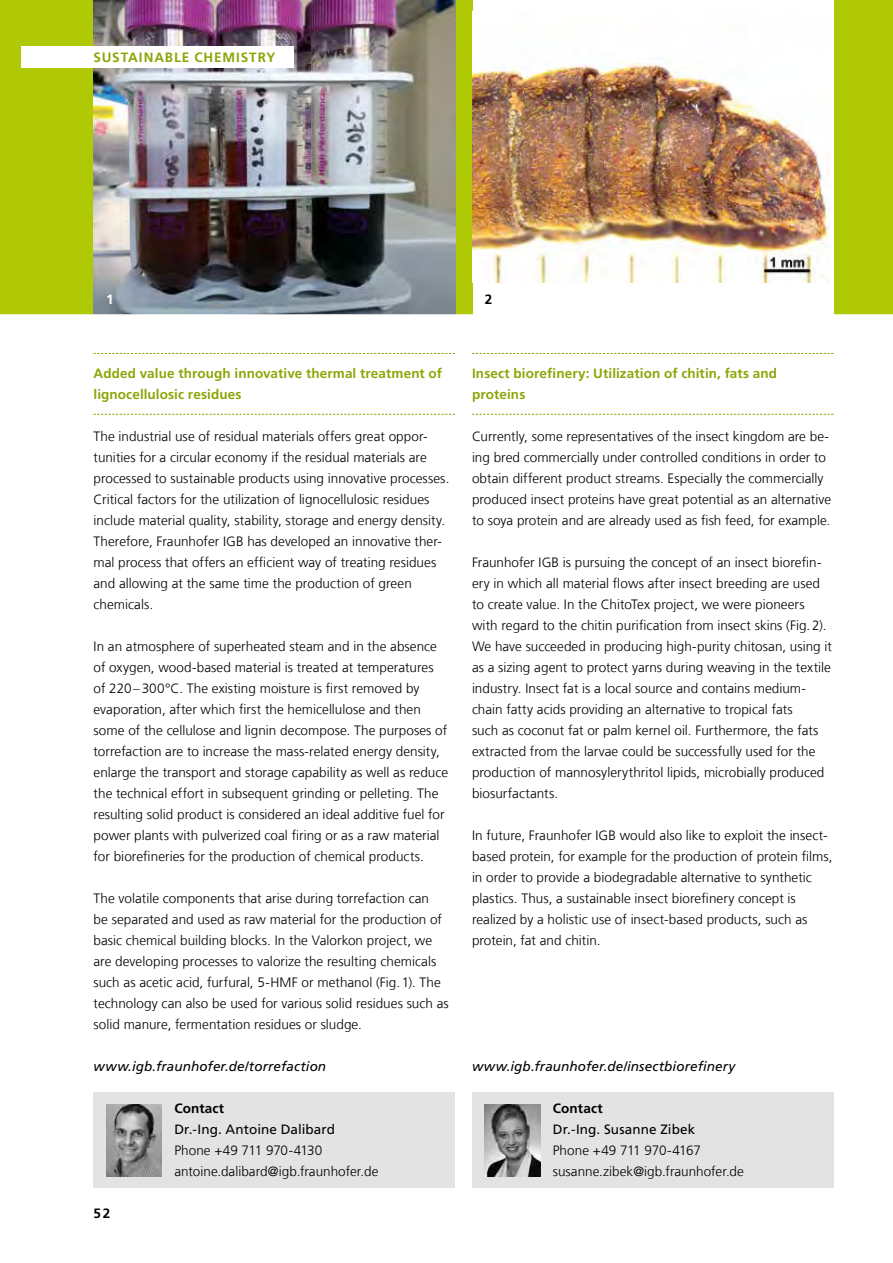
<style>
.page{position:relative;width:893px;height:1263px;background:#fff}
.page>*{position:absolute;margin:0;border:0;box-sizing:border-box;transform-origin:0 0}
.t1{font:300 13.5px/21px "Frutiger LT Com";color:#000}
.t2{font:700 13.5px/21px "Frutiger LT Com";letter-spacing:.01em;color:#8ea507}
.t3{font:italic 13.5px "Frutiger LT Com";letter-spacing:.01em;color:#000}
.t4{font:13.5px "Frutiger LT Com";letter-spacing:.005em;color:#000}
.t5{font:700 13.5px "Frutiger LT Com";letter-spacing:.065em;color:#8ea507}
.t6{font:700 13.5px "Frutiger LT Com";letter-spacing:.01em;color:#000}
.t7{font:700 13.5px "Frutiger LT Com";color:#fff}
</style>
<div class="page">
<div style="left:0;top:0;width:893px;height:315px;background:#afca05"></div>
<div style="left:473px;top:0;width:360px;height:317px;background:#fff"></div>
<img style="left:473px;top:61px;width:356px;height:222px">
<img style="left:94px;top:0;width:361px;height:314px">
<svg style="left:94px;top:353px;width:361px;height:1px"></svg>
<svg style="left:94px;top:414px;width:361px;height:1px"></svg>
<div style="left:94px;top:1092px;width:361px;height:33px;background:#e3e3e3"></div>
<div style="left:94px;top:1113px;width:361px;height:33px;background:#e3e3e3"></div>
<div style="left:94px;top:1134px;width:361px;height:33px;background:#e3e3e3"></div>
<div style="left:94px;top:1155px;width:361px;height:33px;background:#e3e3e3"></div>
<svg style="left:472px;top:353px;width:361px;height:1px"></svg>
<svg style="left:472px;top:414px;width:361px;height:1px"></svg>
<div style="left:472px;top:1092px;width:361px;height:33px;background:#e3e3e3"></div>
<div style="left:472px;top:1113px;width:361px;height:33px;background:#e3e3e3"></div>
<div style="left:472px;top:1134px;width:361px;height:33px;background:#e3e3e3"></div>
<div style="left:472px;top:1155px;width:361px;height:33px;background:#e3e3e3"></div>
<img style="left:485px;top:1105px;width:55px;height:71px">
<img style="left:106px;top:1105px;width:56px;height:71px">
<div style="left:21px;top:47px;width:272px;height:21px;background:#fff"></div>
<hr style="left:0;top:314px;width:893px;height:4px;background:#fff">
<p class="t5" style="left:94px;top:50px;width:183px">SUSTAINABLE CHEMISTRY</p>
<p class="t7" style="left:106px;top:292px;width:9px">1</p>
<p class="t6" style="left:485px;top:292px;width:9px">2</p>
<p class="t2" style="left:94px;top:363px;width:350px">Added value through innovative thermal treatment of lignocellulosic residues</p>
<p class="t1" style="left:94px;top:426px;width:357px">The industrial use of residual materials offers great oppor&shy;tunities for a circular economy if the residual materials are processed to sustainable products using innovative processes.<br>Critical factors for the utilization of lignocellulosic residues include material quality, stability, storage and energy density.<br>Therefore, Fraunhofer IGB has developed an innovative ther&shy;mal process that offers an efficient way of treating residues and allowing at the same time the production of green chemicals.</p>
<p class="t1" style="left:94px;top:636px;width:356px">In an atmosphere of superheated steam and in the absence of oxygen, wood-based material is treated at temperatures of 220–300°C. The existing moisture is first removed by evaporation, after which first the hemicellulose and then some of the cellulose and lignin decompose. The purposes of torrefaction are to increase the mass-related energy density, enlarge the transport and storage capability as well as reduce the technical effort in subsequent grinding or pelleting. The resulting solid product is considered an ideal additive fuel for power plants with pulverized coal firing or as a raw material for biorefineries for the production of chemical products.</p>
<p class="t1" style="left:94px;top:888px;width:357px">The volatile components that arise during torrefaction can<br>be separated and used as raw material for the production of basic chemical building blocks. In the Valorkon project, we are developing processes to valorize the resulting chemicals such as acetic acid, furfural, 5-HMF or methanol (Fig.1). The technology can also be used for various solid residues such as solid manure, fermentation residues or sludge.</p>
<p class="t3" style="left:94px;top:1059px;width:234px">www.igb.fraunhofer.de/torrefaction</p>
<p class="t6" style="left:174px;top:1101px;width:51px">Contact</p>
<p class="t4" style="left:174px;top:1122px;width:162px">Dr.-Ing. Antoine Dalibard</p>
<p class="t1" style="left:174px;top:1140px;width:206px">Phone +49 711 970-4130 antoine.dalibard@igb.fraunhofer.de</p>
<p class="t6" style="left:94px;top:1205px;width:18px">52</p>
<p class="t2" style="left:472px;top:363px;width:306px">Insect biorefinery: Utilization of chitin, fats and proteins</p>
<p class="t1" style="left:472px;top:426px;width:361px">Currently, some representatives of the insect kingdom are be&shy;ing bred commercially under controlled conditions in order to obtain different product streams. Especially the commercially produced insect proteins have great potential as an alternative to soya protein and are already used as fish feed, for example.</p>
<p class="t1" style="left:472px;top:552px;width:361px">Fraunhofer IGB is pursuing the concept of an insect biorefin&shy;ery in which all material flows after insect breeding are used to create value. In the ChitoTex project, we were pioneers with regard to the chitin purification from insect skins (Fig.2).<br>We have succeeded in producing high-purity chitosan, using it as a sizing agent to protect yarns during weaving in the textile industry. Insect fat is a local source and contains medium&shy;chain fatty acids providing an alternative to tropical fats<br>such as coconut fat or palm kernel oil. Furthermore, the fats extracted from the larvae could be successfully used for the production of mannosylerythritol lipids, microbially produced biosurfactants.</p>
<p class="t1" style="left:472px;top:825px;width:362px">In future, Fraunhofer IGB would also like to exploit the insect&shy;based protein, for example for the production of protein films, in order to provide a biodegradable alternative to synthetic plastics. Thus, a sustainable insect biorefinery concept is realized by a holistic use of insect-based products, such as protein, fat and chitin.</p>
<p class="t3" style="left:472px;top:1059px;width:265px">www.igb.fraunhofer.de/insectbiorefinery</p>
<p class="t6" style="left:553px;top:1101px;width:51px">Contact</p>
<p class="t4" style="left:553px;top:1121px;width:144px">Dr.-Ing. Susanne Zibek</p>
<p class="t1" style="left:553px;top:1140px;width:193px">Phone +49 711 970-4167 susanne.zibek@igb.fraunhofer.de</p>
</div>
